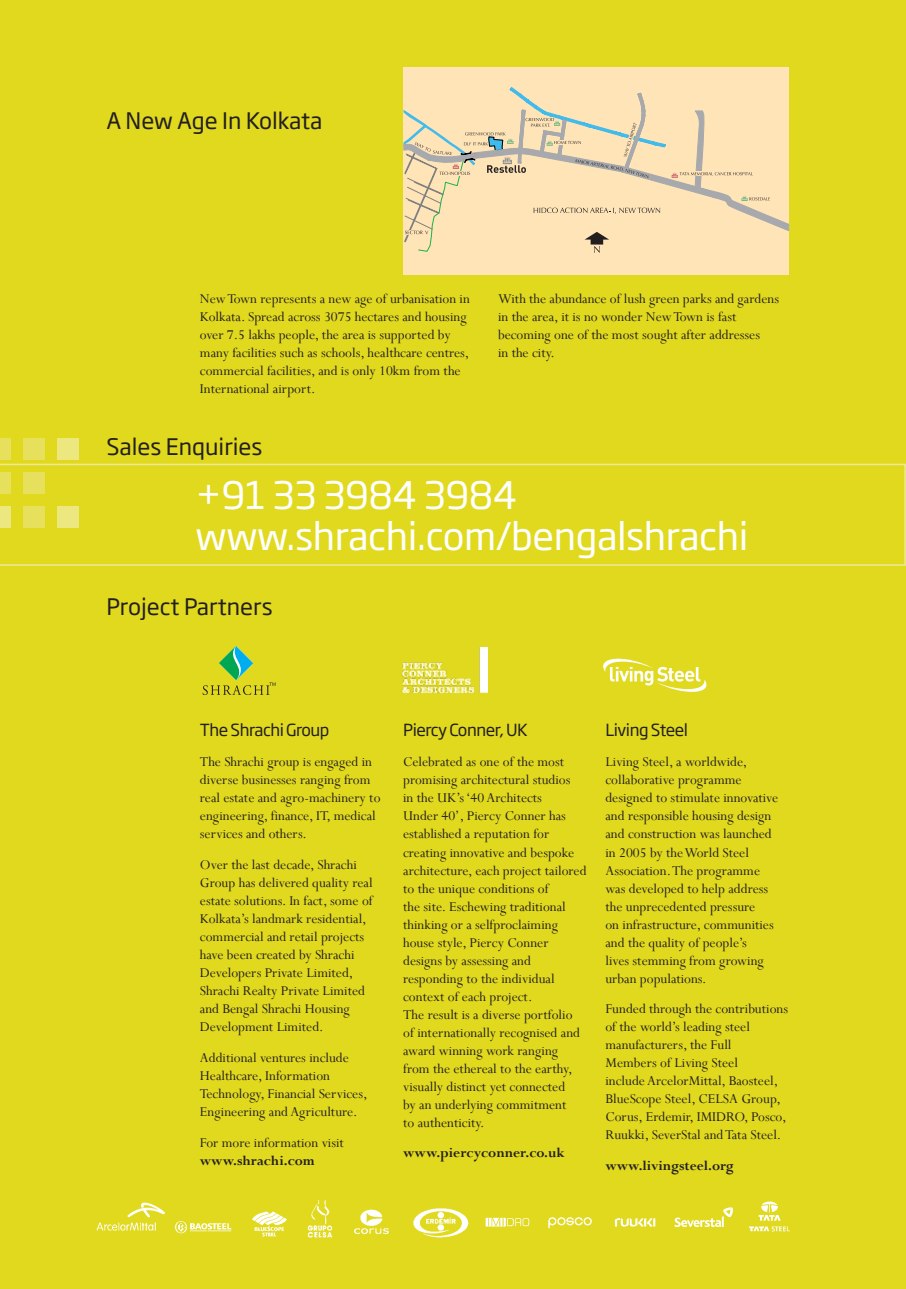
<style>
.page{position:relative;width:906px;height:1289px;background:#fff}
.page>*{position:absolute;margin:0;border:0;box-sizing:border-box;transform-origin:0 0}
.t1{font:37.5px/40.5px "Soho Gothic Std";letter-spacing:-.01em;color:#fff}
.t2{font:22.5px "Soho Gothic Std";color:#231f20}
.t3{font:16.5px "Soho Gothic Std";letter-spacing:-.03em;color:#231f20}
.t4{font:15px/18px "Perpetua";color:#231f20}
.t5{font:700 15px "Perpetua";color:#231f20}
</style>
<div class="page">
<div style="left:0;top:0;width:906px;height:1288px;background:#e1d91e"></div>
<div style="left:403px;top:68px;width:385px;height:207px;background:#ffe4b8"></div>
<svg style="left:403px;top:87px;width:386px;height:166px"></svg>
<img style="left:402px;top:647px;width:85px;height:47px">
<img style="left:96px;top:1202px;width:69px;height:29px">
<img style="left:174px;top:1221px;width:58px;height:13px">
<img style="left:252px;top:1211px;width:35px;height:26px">
<img style="left:307px;top:1200px;width:26px;height:38px">
<img style="left:354px;top:1208px;width:176px;height:30px">
<img style="left:548px;top:1217px;width:108px;height:12px">
<img style="left:749px;top:1201px;width:41px;height:31px">
<svg style="left:0;top:463px;width:906px;height:103px"></svg>
<div style="left:0;top:506px;width:11px;height:21px;background:#ece77f"></div>
<div style="left:0;top:472px;width:11px;height:21px;background:#e7e05c"></div>
<div style="left:0;top:438px;width:11px;height:21px;background:#e7e05c"></div>
<div style="left:23px;top:506px;width:22px;height:21px;background:#e7e05c"></div>
<div style="left:23px;top:472px;width:22px;height:21px;background:#e7e05c"></div>
<div style="left:23px;top:438px;width:22px;height:21px;background:#e7e05c"></div>
<div style="left:57px;top:506px;width:22px;height:21px;background:#ece77f"></div>
<div style="left:57px;top:438px;width:22px;height:21px;background:#ece77f"></div>
<svg style="left:603px;top:658px;width:104px;height:34px"></svg>
<svg style="left:203px;top:646px;width:72px;height:49px"></svg>
<svg style="left:674px;top:1207px;width:59px;height:19px"></svg>
<h2 class="t2" style="left:106px;top:107px;width:218px">A New Age In Kolkata</h2>
<p class="t4" style="left:200px;top:289px;width:271px">New Town represents a new age of urbanisation in Kolkata. Spread across 3075 hectares and housing over 7.5 lakhs people, the area is supported by many facilities such as schools, healthcare centres, commercial facilities, and is only 10km from the International airport.</p>
<p class="t4" style="left:498px;top:289px;width:282px">With the abundance of lush green parks and gardens in the area, it is no wonder New Town is fast becoming one of the most sought after addresses<br>in the city.</p>
<h2 class="t2" style="left:106px;top:432px;width:158px">Sales Enquiries</h2>
<h1 class="t1" style="left:196px;top:475px;width:554px">+91 33 3984 3984 www.shrachi.com/bengalshrachi</h1>
<h2 class="t2" style="left:106px;top:593px;width:168px">Project Partners</h2>
<p class="t3" style="left:200px;top:719px;width:131px">The Shrachi Group</p>
<p class="t4" style="left:200px;top:752px;width:182px">The Shrachi group is engaged in diverse businesses ranging from real estate and agro-machinery to engineering, finance, IT, medical services and others.</p>
<p class="t4" style="left:200px;top:855px;width:174px">Over the last decade, Shrachi<br>Group has delivered quality real estate solutions. In fact, some of<br>Kolkata’s landmark residential, commercial and retail projects have been created by Shrachi<br>Developers Private Limited,<br>Shrachi Realty Private Limited and Bengal Shrachi Housing<br>Development Limited.</p>
<p class="t4" style="left:200px;top:1048px;width:169px">Additional ventures include<br>Healthcare, Information<br>Technology, Financial Services,<br>Engineering and Agriculture.</p>
<p class="t4" style="left:200px;top:1133px;width:145px">For more information visit</p>
<p class="t5" style="left:200px;top:1151px;width:116px">www.shrachi.com</p>
<p class="t3" style="left:403px;top:719px;width:126px">Piercy Conner, UK</p>
<p class="t4" style="left:403px;top:752px;width:185px">Celebrated as one of the most promising architectural studios<br>in the UK’s ‘40 Architects<br>Under 40’, Piercy Conner has established a reputation for creating innovative and bespoke architecture, each project tailored to the unique conditions of<br>the site. Eschewing traditional thinking or a selfproclaiming house style, Piercy Conner designs by assessing and responding to the individual context of each project.<br>The result is a diverse portfolio of internationally recognised and award winning work ranging from the ethereal to the earthy, visually distinct yet connected<br>by an underlying commitment<br>to authenticity.</p>
<p class="t5" style="left:403px;top:1143px;width:163px">www.piercyconner.co.uk</p>
<p class="t3" style="left:605px;top:719px;width:84px">Living Steel</p>
<p class="t4" style="left:605px;top:752px;width:174px">Living Steel, a worldwide, collaborative programme designed to stimulate innovative and responsible housing design and construction was launched in 2005 by the World Steel<br>Association. The programme was developed to help address the unprecedented pressure<br>on infrastructure, communities and the quality of people’s<br>lives stemming from growing urban populations.</p>
<p class="t4" style="left:605px;top:999px;width:184px">Funded through the contributions of the world’s leading steel manufacturers, the Full<br>Members of Living Steel<br>include ArcelorMittal, Baosteel,<br>BlueScope Steel, CELSA Group,<br>Corus, Erdemir, IMIDRO, Posco,<br>Ruukki, SeverStal and Tata Steel.</p>
<p class="t5" style="left:605px;top:1156px;width:130px">www.livingsteel.org</p>
</div>
